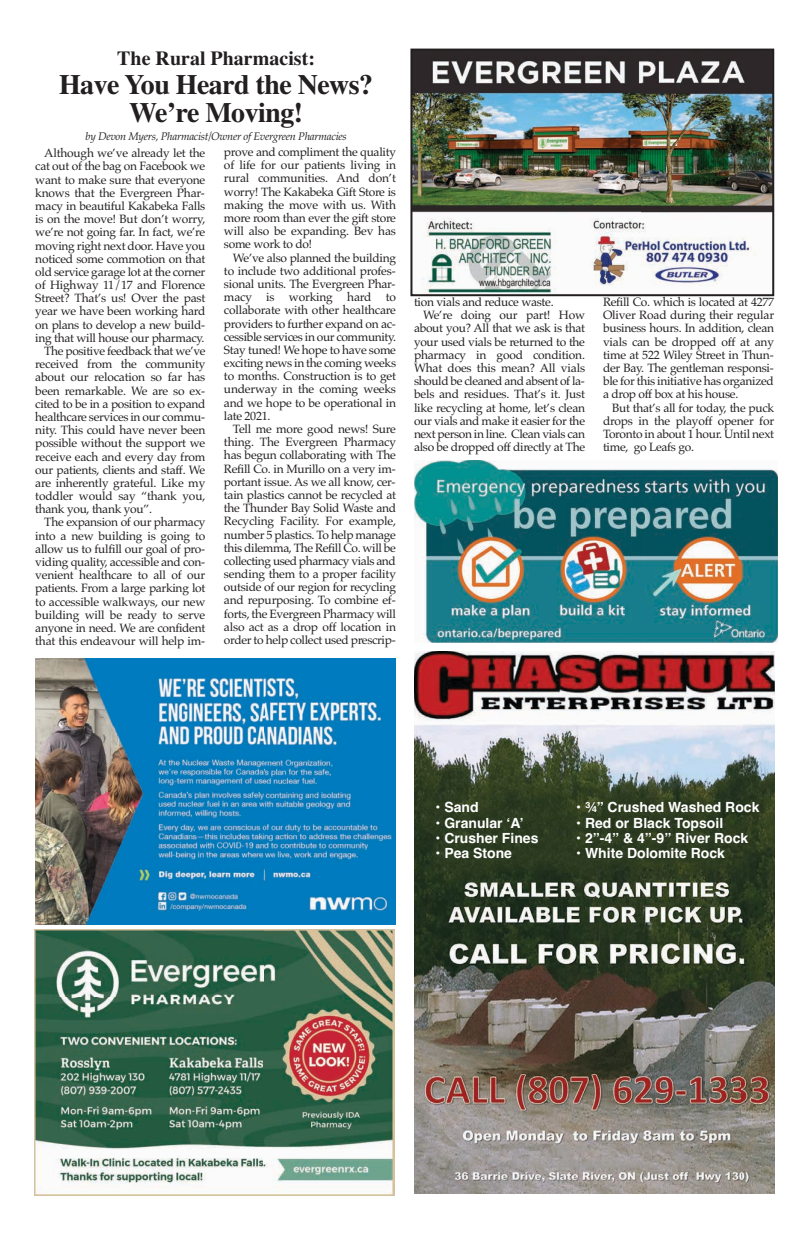
<style>
.page{position:relative;width:810px;height:1242px;background:#fff}
.page>*{position:absolute;margin:0;border:0;box-sizing:border-box;transform-origin:0 0}
.t1{font:700 28px/28px "Times";letter-spacing:-.02em;color:#231f20;text-align:center}
.t2{font:700 20px "Times";color:#231f20}
.t3{font:700 14px "Helvetica";color:#fff}
.t4{font:12px/13.2px "Palatino";letter-spacing:-.025em;color:#231f20;text-align:justify}
.t5{font:italic 11px "Palatino";letter-spacing:-.025em;color:#231f20}
</style>
<div class="page">
<img style="left:34px;top:929px;width:360px;height:267px">
<img style="left:35px;top:658px;width:360px;height:267px">
<img style="left:413px;top:52px;width:358px;height:241px">
<div style="left:410px;top:49px;width:364px;height:247px;border:2px solid #231f20"></div>
<svg style="left:428px;top:642px;width:349px;height:1px"></svg>
<img style="left:414px;top:460px;width:364px;height:182px">
<img style="left:414px;top:651px;width:360px;height:542px">
<h2 class="t2" style="left:117px;top:51px;width:199px">The Rural Pharmacist:</h2>
<h1 class="t1" style="left:59px;top:73px;width:316px">Have You Heard the News?<br>We’re Moving!</h1>
<p class="t5" style="left:86px;top:132px;width:263px">by Devon Myers, Pharmacist/Owner of Evergreen Pharmacies</p>
<p class="t4" style="left:44px;top:148px;width:163px">Although we’ve already let the</p>
<p class="t4" style="left:35px;top:161px;width:172px">cat out of the bag on Facebook we</p>
<p class="t4" style="left:35px;top:174px;width:171px">want to make sure that everyone</p>
<p class="t4" style="left:35px;top:187px;width:171px">knows that the Evergreen Phar-</p>
<p class="t4" style="left:35px;top:201px;width:172px">macy in beautiful Kakabeka Falls</p>
<p class="t4" style="left:35px;top:214px;width:172px">is on the move! But don’t worry,</p>
<p class="t4" style="left:35px;top:227px;width:171px">we’re not going far. In fact, we’re</p>
<p class="t4" style="left:35px;top:240px;width:172px">moving right next door. Have you</p>
<p class="t4" style="left:35px;top:253px;width:172px">noticed some commotion on that</p>
<p class="t4" style="left:35px;top:267px;width:172px">old service garage lot at the corner</p>
<p class="t4" style="left:35px;top:280px;width:172px">of Highway 11/17 and Florence</p>
<p class="t4" style="left:35px;top:293px;width:172px">Street? That’s us! Over the past</p>
<p class="t4" style="left:35px;top:306px;width:172px">year we have been working hard</p>
<p class="t4" style="left:35px;top:319px;width:171px">on plans to develop a new build-</p>
<p class="t4" style="left:35px;top:333px;width:171px">ing that will house our pharmacy.</p>
<p class="t4" style="left:44px;top:346px;width:163px">The positive feedback that we’ve</p>
<p class="t4" style="left:35px;top:359px;width:172px">received from the community</p>
<p class="t4" style="left:35px;top:372px;width:172px">about our relocation so far has</p>
<p class="t4" style="left:35px;top:385px;width:171px">been remarkable. We are so ex-</p>
<p class="t4" style="left:35px;top:398px;width:172px">cited to be in a position to expand</p>
<p class="t4" style="left:35px;top:412px;width:171px">healthcare services in our commu-</p>
<p class="t4" style="left:35px;top:425px;width:172px">nity. This could have never been</p>
<p class="t4" style="left:35px;top:438px;width:172px">possible without the support we</p>
<p class="t4" style="left:35px;top:451px;width:172px">receive each and every day from</p>
<p class="t4" style="left:35px;top:464px;width:171px">our patients, clients and staff. We</p>
<p class="t4" style="left:35px;top:478px;width:172px">are inherently grateful. Like my</p>
<p class="t4" style="left:35px;top:491px;width:172px">toddler would say “thank you,</p>
<p class="t4" style="left:35px;top:504px;width:118px">thank you, thank you”.</p>
<p class="t4" style="left:44px;top:517px;width:163px">The expansion of our pharmacy</p>
<p class="t4" style="left:35px;top:530px;width:172px">into a new building is going to</p>
<p class="t4" style="left:35px;top:544px;width:171px">allow us to fulfill our goal of pro-</p>
<p class="t4" style="left:35px;top:557px;width:171px">viding quality, accessible and con-</p>
<p class="t4" style="left:35px;top:570px;width:172px">venient healthcare to all of our</p>
<p class="t4" style="left:35px;top:583px;width:172px">patients. From a large parking lot</p>
<p class="t4" style="left:35px;top:596px;width:172px">to accessible walkways, our new</p>
<p class="t4" style="left:35px;top:609px;width:172px">building will be ready to serve</p>
<p class="t4" style="left:35px;top:623px;width:172px">anyone in need. We are confident</p>
<p class="t4" style="left:35px;top:636px;width:171px">that this endeavour will help im-</p>
<p class="t4" style="left:224px;top:147px;width:174px">prove and compliment the quality of life for our patients living in rural communities. And don’t worry! The Kakabeka Gift Store is making the move with us. With more room than ever the gift store will also be expanding. Bev has some work to do!</p>
<p class="t4" style="left:224px;top:252px;width:174px;text-indent:9px">We’ve also planned the building to include two additional profes&shy;sional units. The Evergreen Phar&shy;macy is working hard to collaborate with other healthcare providers to further expand on ac&shy;cessible services in our community.<br>Stay tuned! We hope to have some exciting news in the coming weeks to months. Construction is to get underway in the coming weeks and we hope to be operational in late 2021.</p>
<p class="t4" style="left:224px;top:424px;width:174px;text-indent:9px">Tell me more good news! Sure thing. The Evergreen Pharmacy has begun collaborating with The Refill Co. in Murillo on a very im&shy;portant issue. As we all know, cer&shy;tain plastics cannot be recycled at the Thunder Bay Solid Waste and Recycling Facility. For example, number 5 plastics. To help manage this dilemma, The Refill Co. will be collecting used pharmacy vials and sending them to a proper facility outside of our region for recycling and repurposing. To combine ef&shy;forts, the Evergreen Pharmacy will also act as a drop off location in order to help collect used prescrip-</p>
<p class="t4" style="left:414px;top:297px;width:141px">tion vials and reduce waste.</p>
<p class="t4" style="left:423px;top:310px;width:164px">We’re doing our part! How</p>
<p class="t4" style="left:414px;top:323px;width:173px">about you? All that we ask is that</p>
<p class="t4" style="left:414px;top:336px;width:173px">your used vials be returned to the</p>
<p class="t4" style="left:414px;top:350px;width:173px">pharmacy in good condition.</p>
<p class="t4" style="left:414px;top:363px;width:173px">What does this mean? All vials</p>
<p class="t4" style="left:414px;top:376px;width:172px">should be cleaned and absent of la-</p>
<p class="t4" style="left:414px;top:389px;width:173px">bels and residues. That’s it. Just</p>
<p class="t4" style="left:414px;top:402px;width:173px">like recycling at home, let’s clean</p>
<p class="t4" style="left:414px;top:415px;width:173px">our vials and make it easier for the</p>
<p class="t4" style="left:414px;top:429px;width:173px">next person in line. Clean vials can</p>
<p class="t4" style="left:414px;top:442px;width:173px">also be dropped off directly at The</p>
<p class="t4" style="left:603px;top:297px;width:173px">Refill Co. which is located at 4277<br>Oliver Road during their regular business hours. In addition, clean vials can be dropped off at any time at 522 Wiley Street in Thun&shy;der Bay. The gentleman responsi&shy;ble for this initiative has organized a drop off box at his house.</p>
<p class="t4" style="left:603px;top:402px;width:173px;text-indent:9px">But that’s all for today, the puck drops in the playoff opener for Toronto in about 1 hour. Until next time, go Leafs go.</p>
<p class="t3" style="left:436px;top:802px;width:45px">• Sand</p>
<p class="t3" style="left:436px;top:818px;width:90px">• Granular ‘A’</p>
<p class="t3" style="left:436px;top:833px;width:104px">• Crusher Fines</p>
<p class="t3" style="left:436px;top:848px;width:78px">• Pea Stone</p>
<p class="t3" style="left:576px;top:802px;width:185px">• ¾” Crushed Washed Rock</p>
<p class="t3" style="left:576px;top:818px;width:149px">• Red or Black Topsoil</p>
<p class="t3" style="left:576px;top:833px;width:174px">• 2”-4” &amp; 4”-9” River Rock</p>
<p class="t3" style="left:576px;top:848px;width:150px">• White Dolomite Rock</p>
</div>
